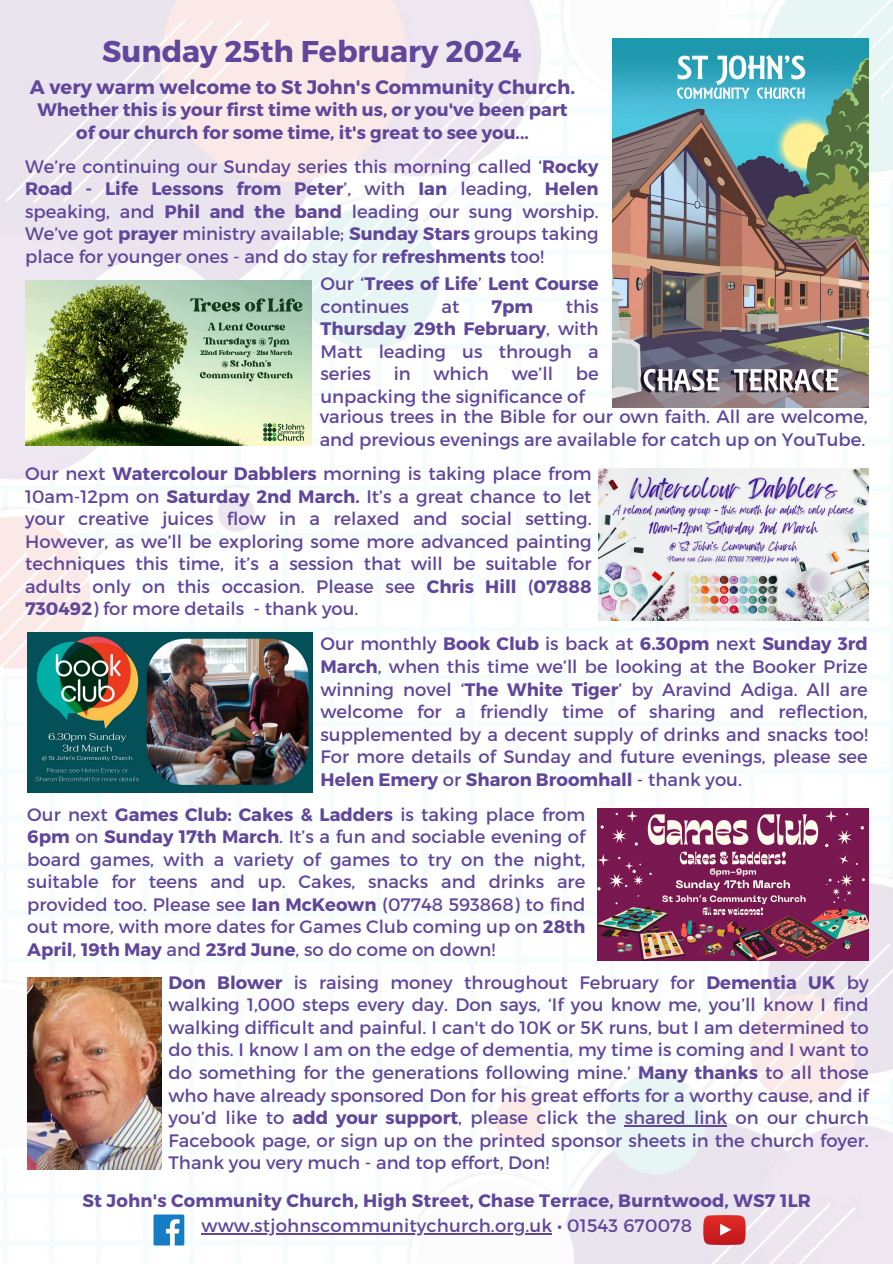
<style>
.page{position:relative;width:893px;height:1264px;background:#fff}
.page>*{position:absolute;margin:0;border:0;box-sizing:border-box;transform-origin:0 0}
.t1{font:700 30px "Montserrat";color:#60479b}
.t2{font:700 19.5px "Montserrat";color:#60479b}
.t3{font:18px/22.5px "Montserrat";color:#60479b;text-align:justify}
.t4{font:700 18px/22.5px "Montserrat";color:#60479b;text-align:center}
.s1{font-weight:700}
.s2{font-weight:400}
</style>
<div class="page">
<img style="left:0;top:0;width:892px;height:1263px">
<hr style="left:201px;top:1232px;width:351px;height:2px;background:#60479b">
<img style="left:153px;top:1214px;width:32px;height:30px">
<img style="left:702px;top:1214px;width:44px;height:30px">
<img style="left:612px;top:39px;width:256px;height:369px">
<img style="left:25px;top:281px;width:286px;height:164px">
<img style="left:598px;top:468px;width:270px;height:152px">
<img style="left:597px;top:808px;width:271px;height:152px">
<img style="left:27px;top:632px;width:285px;height:160px">
<img style="left:27px;top:977px;width:134px;height:192px">
<hr style="left:624px;top:1125px;width:103px;height:1px;background:#60479b">
<p class="t1" style="left:102px;top:32px;width:421px">Sunday 25th February 2024</p>
<p class="t2" style="left:30px;top:74px;width:546px">A very warm welcome to St John's Community Church.</p>
<p class="t4" style="left:37px;top:98px;width:531px">Whether this is your first time with us, or you've been part of our church for some time, it's great to see you...</p>
<p class="t3" style="left:25px;top:154px;width:575px">We’re continuing our Sunday series this morning called ‘<span class="s1">Rocky Road - Life Lessons from Peter</span>’, with <span class="s1">Ian</span> leading, <span class="s1">Helen </span>speaking, and <span class="s1">Phil and the band</span> leading our sung worship.<br>We’ve got <span class="s1">prayer</span> ministry available; <span class="s1">Sunday Stars</span> groups taking place for younger ones - and do stay for <span class="s1">refreshments</span> too!</p>
<p class="t4" style="left:320px;top:271px;width:280px;text-align:left"><span class="s2">Our ‘</span>Trees of Life<span class="s2">’</span> Lent Course <span class="s2">continues</span></p>
<p class="t3" style="left:320px;top:294px;width:280px;text-indent:245px">this <span class="s1">Thursday 29th February</span>, with Matt leading us through a series</p>
<p class="t3" style="left:441px;top:294px;width:19px">at</p>
<p class="t4" style="left:491px;top:294px;width:43px">7pm</p>
<p class="t3" style="left:393px;top:361px;width:19px">in</p>
<p class="t3" style="left:433px;top:361px;width:57px">which</p>
<p class="t3" style="left:512px;top:361px;width:43px">we’ll</p>
<p class="t3" style="left:320px;top:361px;width:280px;text-indent:255px">be unpacking the significance of</p>
<p class="t3" style="left:320px;top:405px;width:549px">various trees in the Bible for our own faith. All are welcome, and previous evenings are available for catch up on YouTube.</p>
<p class="t3" style="left:25px;top:461px;width:568px">Our next <span class="s1">Watercolour Dabblers</span> morning is taking place from 10am-12pm on <span class="s1">Saturday 2nd March.</span> It’s a great chance to let your creative juices flow in a relaxed and social setting.<br>However, as we’ll be exploring some more advanced painting techniques this time, it’s a session that will be suitable for adults only on this occasion. Please see <span class="s1">Chris Hill</span> (<span class="s1">07888<br>730492</span>) for more details - thank you.</p>
<p class="t3" style="left:320px;top:632px;width:548px">Our monthly <span class="s1">Book Club</span> is back at <span class="s1">6.30pm</span> next <span class="s1">Sunday 3rd March</span>, when this time we’ll be looking at the Booker Prize winning novel ‘<span class="s1">The White Tiger</span>’ by Aravind Adiga. All are welcome for a friendly time of sharing and reflection, supplemented by a decent supply of drinks and snacks too!<br>For more details of Sunday and future evenings, please see <span class="s1">Helen Emery</span> or <span class="s1">Sharon Broomhall</span> - thank you.</p>
<p class="t3" style="left:27px;top:802px;width:559px">Our next <span class="s1">Games Club: Cakes &amp; Ladders</span> is taking place from <span class="s1">6pm</span> on <span class="s1">Sunday 17th March</span>. It’s a fun and sociable evening of board games, with a variety of games to try on the night, suitable for teens and up. Cakes, snacks and drinks are provided too. Please see <span class="s1">Ian McKeown</span> (07748 593868) to find out more, with more dates for Games Club coming up on <span class="s1">28th April</span>, <span class="s1">19th May</span> and <span class="s1">23rd June</span>, so do come on down!</p>
<p class="t3" style="left:168px;top:970px;width:701px"><span class="s1">Don Blower</span> is raising money throughout February for <span class="s1">Dementia UK</span> by walking 1,000 steps every day. Don says, ‘If you know me, you’ll know I find walking difficult and painful. I can't do 10K or 5K runs, but I am determined to do this. I know I am on the edge of dementia, my time is coming and I want to do something for the generations following mine.’ <span class="s1">Many thanks</span> to all those who have already sponsored Don for his great efforts for a worthy cause, and if you’d like to <span class="s1">add your support</span>, please click the shared link on our church Facebook page, or sign up on the printed sponsor sheets in the church foyer.<br>Thank you very much - and top effort, Don!</p>
<h1 class="t4" style="left:82px;top:1188px;width:730px">St John's Community Church, High Street, Chase Terrace, Burntwood, WS7 1LR</h1>
<p class="t3" style="left:201px;top:1213px;width:492px">www.stjohnscommunitychurch.org.uk • 01543 670078</p>
</div>
